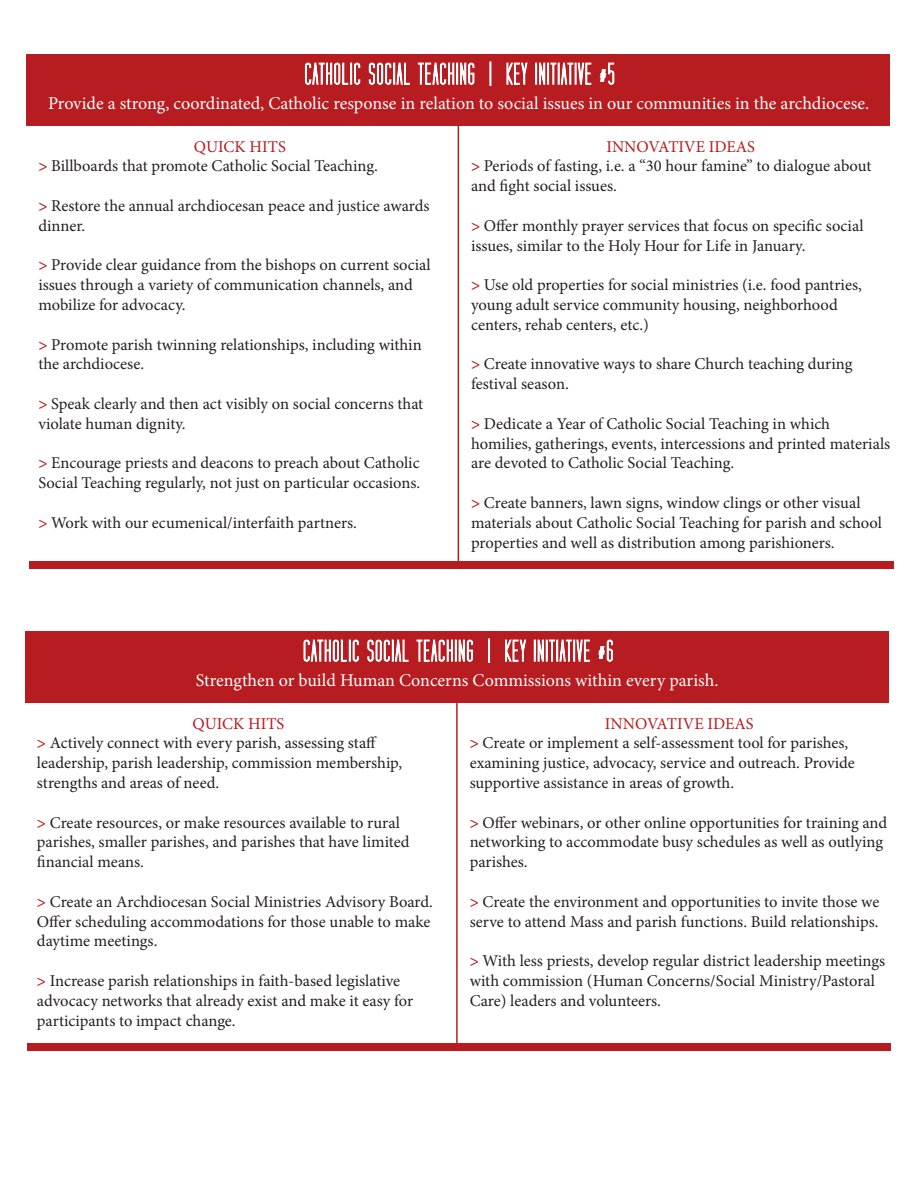
<style>
.page{position:relative;width:918px;height:1188px;background:#fff}
.page>*{position:absolute;margin:0;border:0;box-sizing:border-box;transform-origin:0 0}
.t1{font:18px "Minion Pro";color:#fff}
.t2{font:16.5px/19.8px "Minion Pro";color:#231f20}
.t3{font:16.5px "Minion Pro";color:#b61c20}
.s1{font-weight:700;color:#b61c20}
</style>
<div class="page">
<div style="left:26px;top:54px;width:864px;height:71px;background:#b61c20"></div>
<svg style="left:305px;top:62px;width:56px;height:23px"></svg>
<svg style="left:368px;top:62px;width:42px;height:23px"></svg>
<svg style="left:417px;top:62px;width:58px;height:23px"></svg>
<div style="left:489px;top:61px;width:2px;height:25px;border:2px solid #fff"></div>
<svg style="left:506px;top:62px;width:22px;height:23px"></svg>
<div style="left:535px;top:63px;width:2px;height:22px;border:2px solid #fff"></div>
<svg style="left:539px;top:62px;width:53px;height:23px"></svg>
<svg style="left:599px;top:62px;width:16px;height:23px"></svg>
<div style="left:29px;top:561px;width:864px;height:8px;background:#b61c20"></div>
<hr style="left:458px;top:122px;width:1px;height:444px;background:#b61c20">
<div style="left:25px;top:631px;width:864px;height:71px;background:#b61c20"></div>
<svg style="left:303px;top:639px;width:56px;height:23px"></svg>
<svg style="left:367px;top:639px;width:42px;height:23px"></svg>
<svg style="left:416px;top:639px;width:57px;height:23px"></svg>
<div style="left:488px;top:638px;width:2px;height:25px;border:2px solid #fff"></div>
<svg style="left:505px;top:639px;width:21px;height:23px"></svg>
<div style="left:534px;top:640px;width:2px;height:22px;border:2px solid #fff"></div>
<svg style="left:537px;top:639px;width:53px;height:23px"></svg>
<svg style="left:598px;top:639px;width:15px;height:23px"></svg>
<div style="left:27px;top:1043px;width:864px;height:7px;background:#b61c20"></div>
<hr style="left:456px;top:699px;width:2px;height:348px;background:#b61c20">
<p class="t1" style="left:48px;top:91px;width:823px">Provide a strong, coordinated, Catholic response in relation to social issues in our communities in the archdiocese.</p>
<p class="t3" style="left:194px;top:135px;width:93px">QUICK HITS</p>
<p class="t2" style="left:38px;top:156px;width:341px"><span class="s1">&gt;</span> Billboards that promote Catholic Social Teaching.</p>
<p class="t2" style="left:38px;top:196px;width:393px"><span class="s1">&gt;</span> Restore the annual archdiocesan peace and justice awards dinner.</p>
<p class="t2" style="left:38px;top:255px;width:394px"><span class="s1">&gt;</span> Provide clear guidance from the bishops on current social issues through a variety of communication channels, and mobilize for advocacy.</p>
<p class="t2" style="left:38px;top:334px;width:385px"><span class="s1">&gt;</span> Promote parish twinning relationships, including within the archdiocese.</p>
<p class="t2" style="left:38px;top:394px;width:386px"><span class="s1">&gt;</span> Speak clearly and then act visibly on social concerns that violate human dignity.</p>
<p class="t2" style="left:38px;top:453px;width:383px"><span class="s1">&gt;</span> Encourage priests and deacons to preach about Catholic<br>Social Teaching regularly, not just on particular occasions.</p>
<p class="t2" style="left:38px;top:513px;width:320px"><span class="s1">&gt;</span> Work with our ecumenical/interfaith partners.</p>
<p class="t3" style="left:606px;top:135px;width:150px">INNOVATIVE IDEAS</p>
<p class="t2" style="left:471px;top:156px;width:402px"><span class="s1">&gt;</span> Periods of fasting, i.e. a “30 hour famine” to dialogue about and fight social issues.</p>
<p class="t2" style="left:471px;top:216px;width:394px"><span class="s1">&gt;</span> Offer monthly prayer services that focus on specific social issues, similar to the Holy Hour for Life in January.</p>
<p class="t2" style="left:471px;top:275px;width:392px"><span class="s1">&gt;</span> Use old properties for social ministries (i.e. food pantries, young adult service community housing, neighborhood centers, rehab centers, etc.)</p>
<p class="t2" style="left:471px;top:354px;width:383px"><span class="s1">&gt;</span> Create innovative ways to share Church teaching during festival season.</p>
<p class="t2" style="left:471px;top:414px;width:421px"><span class="s1">&gt;</span> Dedicate a Year of Catholic Social Teaching in which homilies, gatherings, events, intercessions and printed materials are devoted to Catholic Social Teaching.</p>
<p class="t2" style="left:471px;top:493px;width:412px"><span class="s1">&gt;</span> Create banners, lawn signs, window clings or other visual materials about Catholic Social Teaching for parish and school properties and well as distribution among parishioners.</p>
<p class="t1" style="left:196px;top:668px;width:524px">Strengthen or build Human Concerns Commissions within every parish.</p>
<p class="t3" style="left:193px;top:712px;width:93px">QUICK HITS</p>
<p class="t2" style="left:37px;top:733px;width:367px"><span class="s1">&gt;</span> Actively connect with every parish, assessing staff leadership, parish leadership, commission membership, strengths and areas of need.</p>
<p class="t2" style="left:37px;top:812px;width:374px"><span class="s1">&gt;</span> Create resources, or make resources available to rural parishes, smaller parishes, and parishes that have limited financial means.</p>
<p class="t2" style="left:37px;top:892px;width:397px"><span class="s1">&gt;</span> Create an Archdiocesan Social Ministries Advisory Board.<br>Offer scheduling accommodations for those unable to make daytime meetings.</p>
<p class="t2" style="left:37px;top:971px;width:378px"><span class="s1">&gt;</span> Increase parish relationships in faith-based legislative advocacy networks that already exist and make it easy for participants to impact change.</p>
<p class="t3" style="left:605px;top:712px;width:150px">INNOVATIVE IDEAS</p>
<p class="t2" style="left:470px;top:733px;width:387px"><span class="s1">&gt;</span> Create or implement a self-assessment tool for parishes, examining justice, advocacy, service and outreach. Provide supportive assistance in areas of growth.</p>
<p class="t2" style="left:470px;top:812px;width:419px"><span class="s1">&gt;</span> Offer webinars, or other online opportunities for training and networking to accommodate busy schedules as well as outlying parishes.</p>
<p class="t2" style="left:470px;top:892px;width:411px"><span class="s1">&gt;</span> Create the environment and opportunities to invite those we serve to attend Mass and parish functions. Build relationships.</p>
<p class="t2" style="left:470px;top:951px;width:417px"><span class="s1">&gt;</span> With less priests, develop regular district leadership meetings with commission (Human Concerns/Social Ministry/Pastoral<br>Care) leaders and volunteers.</p>
</div>
